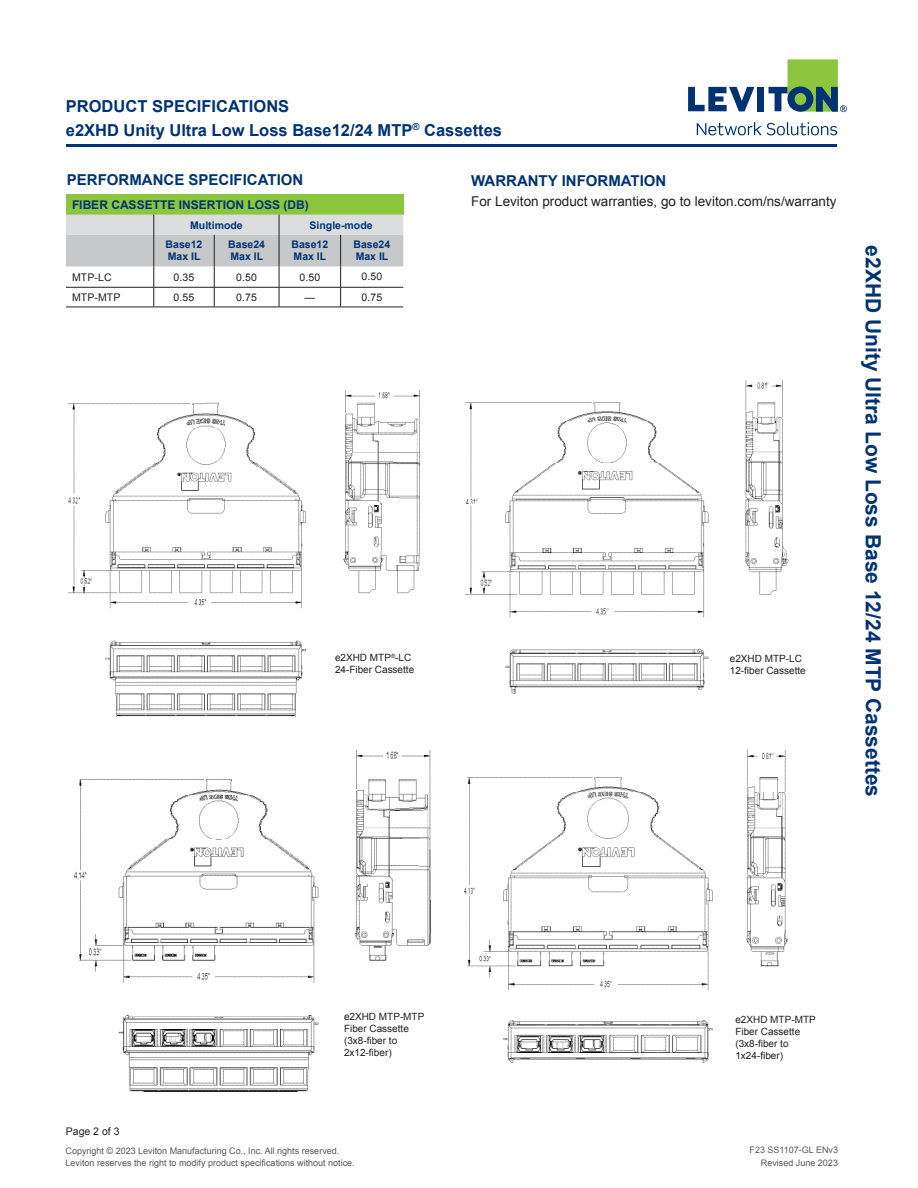
<style>
.page{position:relative;width:918px;height:1188px;background:#fff}
.page>*{position:absolute;margin:0;border:0;box-sizing:border-box;transform-origin:0 0}
.PRODUCT_SPECIFICATIO{font:700 21px "Arial";color:#013374}
.PRODUCT_SPECIFICATIO-2{font:700 16.5px/24px "Arial";color:#013374}
.Subheads{font:700 15px "Arial";color:#013374}
.Body{font:13.5px "Arial";color:#231f20}
.Chart_Header{font:700 12px "Arial";color:#013374}
.Chart_Subhead{font:700 10.5px "Arial";color:#013374}
.Chart_Description_an{font:10.5px "Arial";letter-spacing:.01em;color:#231f20}
.t1{font:9.9px/12px "Arial";color:#231f20}
.Mouse_Type{font:9px/12px "Arial";color:#57585a}
</style>
<div class="page">
<hr style="left:66px;top:144px;width:771px;height:3px;background:#013374">
<svg style="left:697px;top:122px;width:140px;height:13px"></svg>
<svg style="left:688px;top:87px;width:66px;height:24px"></svg>
<div style="left:757px;top:87px;width:7px;height:24px;background:#013374"></div>
<svg style="left:769px;top:59px;width:78px;height:53px"></svg>
<img style="left:465px;top:380px;width:324px;height:313px">
<img style="left:69px;top:390px;width:351px;height:327px">
<img style="left:465px;top:751px;width:322px;height:311px">
<img style="left:74px;top:751px;width:356px;height:340px">
<div style="left:66px;top:194px;width:337px;height:21px;background:#8bc63e"></div>
<hr style="left:66px;top:307px;width:88px;height:1px;background:#231f20">
<hr style="left:154px;top:307px;width:60px;height:1px;background:#231f20">
<hr style="left:214px;top:307px;width:65px;height:1px;background:#231f20">
<hr style="left:279px;top:307px;width:62px;height:1px;background:#231f20">
<hr style="left:341px;top:307px;width:62px;height:1px;background:#231f20">
<svg style="left:66px;top:215px;width:337px;height:92px"></svg>
<p class="PRODUCT_SPECIFICATIO-2" style="left:66px;top:94px;width:438px">PRODUCT SPECIFICATIONS<br>e2XHD Unity Ultra Low Loss Base12/24 MTP<sup>®</sup> Cassettes</p>
<p class="Subheads" style="left:67px;top:170px;width:238px">PERFORMANCE SPECIFICATION</p>
<p class="Subheads" style="left:471px;top:171px;width:197px">WARRANTY INFORMATION</p>
<p class="Body" style="left:471px;top:193px;width:367px">For Leviton product warranties, go to leviton.com/ns/warranty</p>
<p class="Chart_Header" style="left:72px;top:196px;width:238px">FIBER CASSETTE INSERTION LOSS (DB)</p>
<p class="Chart_Subhead" style="left:190px;top:218px;width:54px">Multimode</p>
<p class="Chart_Subhead" style="left:310px;top:218px;width:65px">Single-mode</p>
<p class="Chart_Subhead" style="left:166px;top:238px;width:38px">Base12</p>
<p class="Chart_Subhead" style="left:168px;top:250px;width:34px">Max IL</p>
<p class="Chart_Subhead" style="left:228px;top:238px;width:38px">Base24</p>
<p class="Chart_Subhead" style="left:230px;top:250px;width:34px">Max IL</p>
<p class="Chart_Subhead" style="left:291px;top:238px;width:38px">Base12</p>
<p class="Chart_Subhead" style="left:294px;top:250px;width:34px">Max IL</p>
<p class="Chart_Subhead" style="left:354px;top:238px;width:38px">Base24</p>
<p class="Chart_Subhead" style="left:356px;top:250px;width:34px">Max IL</p>
<p class="Chart_Description_an" style="left:72px;top:270px;width:41px">MTP-LC</p>
<p class="Chart_Description_an" style="left:174px;top:270px;width:22px">0.35</p>
<p class="Chart_Description_an" style="left:236px;top:270px;width:22px">0.50</p>
<p class="Chart_Description_an" style="left:299px;top:270px;width:22px">0.50</p>
<p class="Chart_Description_an" style="left:362px;top:270px;width:22px">0.50</p>
<p class="Chart_Description_an" style="left:72px;top:290px;width:50px">MTP-MTP</p>
<p class="Chart_Description_an" style="left:174px;top:290px;width:22px">0.55</p>
<p class="Chart_Description_an" style="left:236px;top:290px;width:22px">0.75</p>
<p class="Chart_Description_an" style="left:305px;top:290px;width:12px">—</p>
<p class="Chart_Description_an" style="left:362px;top:290px;width:22px">0.75</p>
<p class="t1" style="left:335px;top:652px;width:81px">e2XHD MTP<sup>®</sup>-LC<br>24-Fiber Cassette</p>
<p class="t1" style="left:730px;top:652px;width:77px">e2XHD MTP-LC<br>12-fiber Cassette</p>
<p class="PRODUCT_SPECIFICATIO" style="left:887px;top:245px;width:553px;rotate:90deg">e2XHD Unity Ultra Low Loss Base 12/24 MTP Cassettes</p>
<p class="t1" style="left:344px;top:1011px;width:82px">e2XHD MTP-MTP<br>Fiber Cassette (3x8-fiber to<br>2x12-fiber)</p>
<p class="t1" style="left:735px;top:1014px;width:82px">e2XHD MTP-MTP<br>Fiber Cassette (3x8-fiber to<br>1x24-fiber)</p>
<p class="Chart_Description_an" style="left:66px;top:1124px;width:55px">Page 2 of 3</p>
<p class="Mouse_Type" style="left:66px;top:1145px;width:291px">Copyright © 2023 Leviton Manufacturing Co., Inc. All rights reserved.<br>Leviton reserves the right to modify product specifications without notice.</p>
<p class="Mouse_Type" style="left:761px;top:1157px;width:79px">Revised June 2023</p>
<p class="Mouse_Type" style="left:750px;top:1144px;width:90px">F23 SS1107-GL ENv3</p>
</div>
